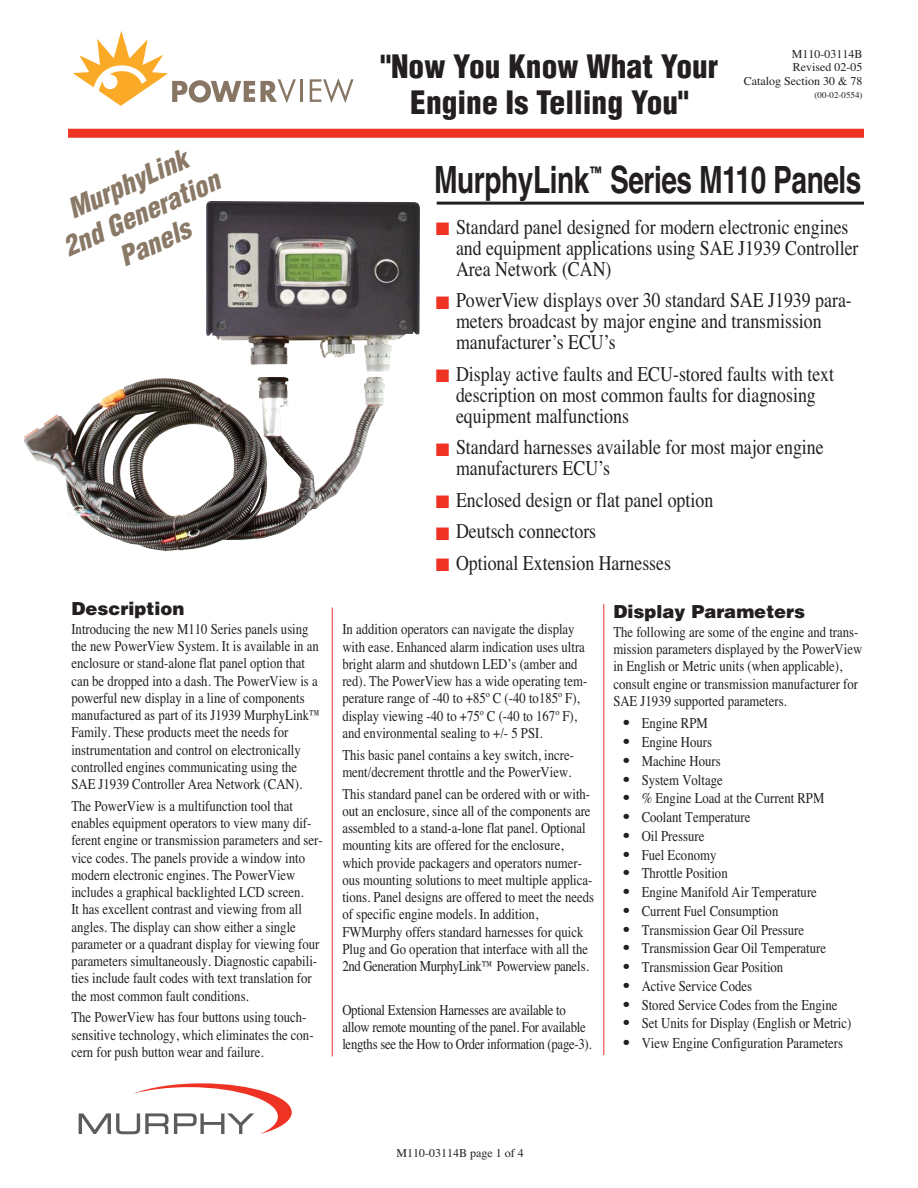
<style>
.page{position:relative;width:918px;height:1188px;background:#fff}
.page>*{position:absolute;margin:0;border:0;box-sizing:border-box;transform-origin:0 0}
.t1{font:700 37.5px "Helvetica";letter-spacing:-.015em;color:#231f20;scale:.75 1}
.t2{font:900 condensed 31.5px/36px "Helvetica";color:#231f20;text-align:center}
.t3{font:italic 900 condensed 27px/32.4px "Helvetica";color:#8a7967;text-align:center}
.t4{font:21px/21px "Times";color:#231f20;scale:.85 1}
.t5{font:900 18px "Helvetica";color:#231f20}
.t6{font:15px/17.2px "Times";color:#231f20;scale:.85 1}
.t7{font:15px/17.2px "Times";letter-spacing:-.02em;color:#231f20;scale:.85 1}
.t8{font:12px/13.5px "Times";color:#231f20;text-align:right}
.t9{font:9px "Times";color:#231f20}
.s1{color:#ee3224}
.s2{font-family:"Helvetica";font-weight:700;font-size:24px}
</style>
<div class="page">
<div style="left:68px;top:129px;width:796px;height:9px;background:#ee3224"></div>
<hr style="left:332px;top:607px;width:1px;height:449px;background:#ee3224">
<hr style="left:604px;top:604px;width:1px;height:451px;background:#ee3224">
<svg style="left:79px;top:1083px;width:213px;height:51px"></svg>
<hr style="left:300px;top:79px;width:3px;height:23px;background:#887665">
<svg style="left:310px;top:78px;width:44px;height:25px"></svg>
<svg style="left:73px;top:31px;width:223px;height:75px"></svg>
<img style="left:206px;top:201px;width:214px;height:171px">
<img style="left:24px;top:377px;width:361px;height:174px">
<hr style="left:437px;top:202px;width:427px;height:3px;background:#231f20">
<h3 class="t3" style="left:46px;top:205px;width:170px;rotate:-24deg">MurphyLink<br>2nd Generation<br>Panels</h3>
<p class="t5" style="left:71px;top:602px;width:114px">Description</p>
<p class="t6" style="left:71px;top:622px;width:296px">Introducing the new M110 Series panels using the new PowerView System. It is available in an enclosure or stand-alone flat panel option that can be dropped into a dash. The PowerView is a powerful new display in a line of components manufactured as part of its J1939 MurphyLink™ Family. These products meet the needs for instrumentation and control on electronically controlled engines communicating using the SAE J1939 Controller Area Network (CAN).</p>
<p class="t6" style="left:71px;top:799px;width:297px">The PowerView is a multifunction tool that enables equipment operators to view many dif&shy;ferent engine or transmission parameters and ser&shy;vice codes. The panels provide a window into modern electronic engines. The PowerView includes a graphical backlighted LCD screen.<br>It has excellent contrast and viewing from all angles. The display can show either a single parameter or a quadrant display for viewing four parameters simultaneously. Diagnostic capabili&shy;ties include fault codes with text translation for the most common fault conditions.</p>
<p class="t6" style="left:71px;top:1010px;width:286px">The PowerView has four buttons using touch&shy;sensitive technology, which eliminates the con&shy;cern for push button wear and failure.</p>
<h2 class="t2" style="left:381px;top:51px;width:339px">"Now You Know What Your<br>Engine Is Telling You"</h2>
<p class="t8" style="left:744px;top:48px;width:120px">M110-03114B<br>Revised 02-05<br>Catalog Section 30 &amp; 78</p>
<p class="t9" style="left:815px;top:92px;width:49px">(00-02-0554)</p>
<h1 class="t1" style="left:434px;top:166px;width:571px">MurphyLink<sup>™</sup> Series M110 Panels</h1>
<h3 class="t4" style="left:456px;top:218px;width:475px;text-indent:-20px"><span class="s1">■</span> Standard panel designed for modern electronic engines and equipment applications using SAE J1939 Controller<br>Area Network (CAN)</h3>
<h3 class="t4" style="left:456px;top:292px;width:467px;text-indent:-20px"><span class="s1">■</span> PowerView displays over 30 standard SAE J1939 para&shy;meters broadcast by major engine and transmission manufacturer’s ECU’s</h3>
<h3 class="t4" style="left:456px;top:365px;width:446px;text-indent:-20px"><span class="s1">■</span> Display active faults and ECU-stored faults with text description on most common faults for diagnosing equipment malfunctions</h3>
<h3 class="t4" style="left:456px;top:439px;width:434px;text-indent:-20px"><span class="s1">■</span> Standard harnesses available for most major engine manufacturers ECU’s</h3>
<h3 class="t4" style="left:436px;top:491px;width:328px"><span class="s1">■</span> Enclosed design or flat panel option</h3>
<h3 class="t4" style="left:436px;top:523px;width:190px"><span class="s1">■</span> Deutsch connectors</h3>
<h3 class="t4" style="left:436px;top:554px;width:278px"><span class="s1">■</span> Optional Extension Harnesses</h3>
<p class="t6" style="left:342px;top:622px;width:290px">In addition operators can navigate the display with ease. Enhanced alarm indication uses ultra bright alarm and shutdown LED’s (amber and red). The PowerView has a wide operating tem&shy;perature range of -40 to +85º C (-40 to185º F), display viewing -40 to +75º C (-40 to 167º F), and environmental sealing to +/- 5 PSI.</p>
<p class="t6" style="left:342px;top:747px;width:274px">This basic panel contains a key switch, incre&shy;ment/decrement throttle and the PowerView.</p>
<p class="t6" style="left:342px;top:786px;width:298px">This standard panel can be ordered with or with&shy;out an enclosure, since all of the components are assembled to a stand-a-lone flat panel. Optional mounting kits are offered for the enclosure, which provide packagers and operators numer&shy;ous mounting solutions to meet multiple applica&shy;tions. Panel designs are offered to meet the needs of specific engine models. In addition, FWMurphy offers standard harnesses for quick Plug and Go operation that interface with all the 2nd Generation MurphyLink™ Powerview panels.</p>
<p class="t7" style="left:342px;top:1002px;width:295px">Optional Extension Harnesses are available to allow remote mounting of the panel. For available lengths see the How to Order information (page-3).</p>
<p class="t5" style="left:613px;top:605px;width:193px">Display Parameters</p>
<p class="t6" style="left:613px;top:625px;width:294px">The following are some of the engine and trans&shy;mission parameters displayed by the PowerView in English or Metric units (when applicable), consult engine or transmission manufacturer for SAE J1939 supported parameters.</p>
<p class="t6" style="left:620px;top:716px;width:105px"><span class="s2">•</span> Engine RPM</p>
<p class="t6" style="left:620px;top:735px;width:110px"><span class="s2">•</span> Engine Hours</p>
<p class="t6" style="left:620px;top:754px;width:120px"><span class="s2">•</span> Machine Hours</p>
<p class="t6" style="left:620px;top:773px;width:122px"><span class="s2">•</span> System Voltage</p>
<p class="t6" style="left:620px;top:791px;width:242px"><span class="s2">•</span> % Engine Load at the Current RPM</p>
<p class="t6" style="left:620px;top:810px;width:155px"><span class="s2">•</span> Coolant Temperature</p>
<p class="t6" style="left:620px;top:829px;width:101px"><span class="s2">•</span> Oil Pressure</p>
<p class="t6" style="left:620px;top:848px;width:115px"><span class="s2">•</span> Fuel Economy</p>
<p class="t6" style="left:620px;top:866px;width:128px"><span class="s2">•</span> Throttle Position</p>
<p class="t6" style="left:620px;top:885px;width:233px"><span class="s2">•</span> Engine Manifold Air Temperature</p>
<p class="t6" style="left:620px;top:904px;width:188px"><span class="s2">•</span> Current Fuel Consumption</p>
<p class="t6" style="left:620px;top:923px;width:218px"><span class="s2">•</span> Transmission Gear Oil Pressure</p>
<p class="t6" style="left:620px;top:941px;width:244px"><span class="s2">•</span> Transmission Gear Oil Temperature</p>
<p class="t6" style="left:620px;top:960px;width:194px"><span class="s2">•</span> Transmission Gear Position</p>
<p class="t6" style="left:620px;top:979px;width:157px"><span class="s2">•</span> Active Service Codes</p>
<p class="t6" style="left:620px;top:998px;width:257px"><span class="s2">•</span> Stored Service Codes from the Engine</p>
<p class="t6" style="left:620px;top:1016px;width:273px"><span class="s2">•</span> Set Units for Display (English or Metric)</p>
<p class="t6" style="left:620px;top:1036px;width:264px"><span class="s2">•</span> View Engine Configuration Parameters</p>
<p class="t8" style="left:397px;top:1148px;width:129px">M110-03114B page 1 of 4</p>
</div>
